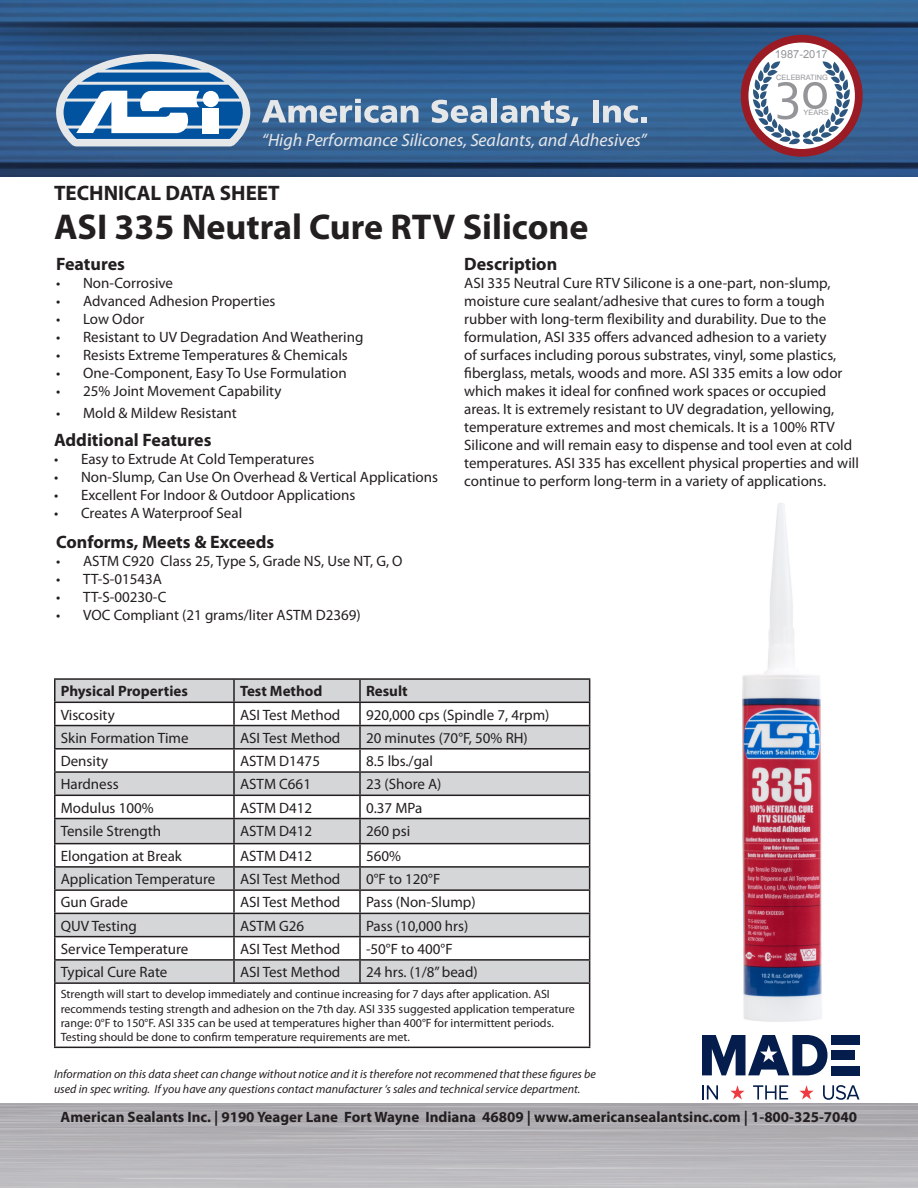
<style>
.page{position:relative;width:918px;height:1188px;background:#fff}
.page>*{position:absolute;margin:0;border:0;box-sizing:border-box;transform-origin:0 0}
.t1{font:55.35px "Corbel";color:#939598}
.t2{font:700 36px "Myriad Pro";color:#231f20}
.t3{font:700 21px "Myriad Pro";color:#231f20}
.t4{font:700 18px "Myriad Pro";color:#231f20}
.t5{font:italic 18px "Myriad Pro";color:#e6e7e9}
.t6{font:15px/18px "Myriad Pro";color:#231f20}
.t7{font:700 15px "Myriad Pro";color:#231f20}
.t8{font:12px/14.4px "Myriad Pro";color:#231f20}
.t9{font:italic 12px/14.4px "Myriad Pro";color:#231f20}
.t10{font:11.1px "Arial";color:#939598}
.t11{font:7.35px "Arial";color:#939598}
</style>
<div class="page">
<img style="left:0;top:0;width:918px;height:176px">
<svg style="left:262px;top:99px;width:157px;height:24px;background:#819cb9"></svg>
<svg style="left:432px;top:100px;width:55px;height:23px"></svg>
<div style="left:491px;top:98px;width:6px;height:24px;background:#e6e7e9"></div>
<svg style="left:501px;top:100px;width:78px;height:26px;background:#7a98b7"></svg>
<div style="left:593px;top:100px;width:6px;height:22px;background:#e6e7e9"></div>
<svg style="left:603px;top:105px;width:43px;height:18px"></svg>
<svg style="left:56px;top:54px;width:194px;height:92px"></svg>
<div style="left:203px;top:108px;width:16px;height:25px;background:#fff"></div>
<div style="left:203px;top:91px;width:16px;height:16px;background:#fff;border-radius:50%"></div>
<hr style="left:54px;top:678px;width:180px;height:2px;background:#231f20">
<hr style="left:54px;top:680px;width:2px;height:22px;background:#231f20">
<hr style="left:234px;top:678px;width:126px;height:2px;background:#231f20">
<hr style="left:360px;top:678px;width:230px;height:2px;background:#231f20">
<hr style="left:54px;top:702px;width:180px;height:1px;background:#231f20">
<hr style="left:54px;top:703px;width:2px;height:22px;background:#231f20">
<hr style="left:54px;top:725px;width:180px;height:1px;background:#231f20">
<hr style="left:54px;top:726px;width:2px;height:22px;background:#231f20">
<hr style="left:54px;top:748px;width:180px;height:2px;background:#231f20">
<hr style="left:54px;top:750px;width:2px;height:21px;background:#231f20">
<hr style="left:54px;top:771px;width:180px;height:2px;background:#231f20">
<hr style="left:54px;top:773px;width:2px;height:22px;background:#231f20">
<hr style="left:54px;top:795px;width:180px;height:1px;background:#231f20">
<hr style="left:54px;top:796px;width:2px;height:22px;background:#231f20">
<hr style="left:54px;top:818px;width:180px;height:1px;background:#231f20">
<hr style="left:54px;top:819px;width:2px;height:24px;background:#231f20">
<hr style="left:54px;top:843px;width:180px;height:1px;background:#231f20">
<hr style="left:54px;top:844px;width:2px;height:22px;background:#231f20">
<hr style="left:54px;top:866px;width:180px;height:2px;background:#231f20">
<hr style="left:54px;top:868px;width:2px;height:21px;background:#231f20">
<hr style="left:54px;top:889px;width:180px;height:2px;background:#231f20">
<hr style="left:54px;top:891px;width:2px;height:22px;background:#231f20">
<hr style="left:54px;top:913px;width:180px;height:1px;background:#231f20">
<hr style="left:54px;top:914px;width:2px;height:22px;background:#231f20">
<hr style="left:54px;top:936px;width:180px;height:1px;background:#231f20">
<hr style="left:54px;top:937px;width:2px;height:22px;background:#231f20">
<hr style="left:54px;top:959px;width:180px;height:2px;background:#231f20">
<hr style="left:54px;top:961px;width:2px;height:21px;background:#231f20">
<svg style="left:55px;top:679px;width:535px;height:303px"></svg>
<hr style="left:54px;top:982px;width:180px;height:2px;background:#231f20">
<hr style="left:54px;top:984px;width:2px;height:63px;background:#231f20">
<hr style="left:234px;top:982px;width:126px;height:2px;background:#231f20">
<hr style="left:360px;top:982px;width:230px;height:2px;background:#231f20">
<hr style="left:589px;top:984px;width:1px;height:63px;background:#231f20">
<hr style="left:54px;top:1047px;width:180px;height:1px;background:#231f20">
<hr style="left:234px;top:1047px;width:126px;height:1px;background:#231f20">
<hr style="left:360px;top:1047px;width:230px;height:1px;background:#231f20">
<svg style="left:702px;top:1085px;width:16px;height:15px"></svg>
<svg style="left:753px;top:1085px;width:35px;height:15px"></svg>
<svg style="left:823px;top:1085px;width:37px;height:15px"></svg>
<svg style="left:702px;top:1035px;width:126px;height:40px"></svg>
<svg style="left:730px;top:1085px;width:15px;height:15px"></svg>
<svg style="left:799px;top:1085px;width:15px;height:15px"></svg>
<div style="left:831px;top:1035px;width:28px;height:9px;background:#051d4c"></div>
<div style="left:831px;top:1066px;width:28px;height:9px;background:#051d4c"></div>
<div style="left:831px;top:1051px;width:24px;height:9px;background:#051d4c"></div>
<svg style="left:745px;top:39px;width:114px;height:114px"></svg>
<div style="left:741px;top:35px;width:122px;height:122px;border:8px solid #9a1b23;border-radius:50%"></div>
<svg style="left:753px;top:61px;width:97px;height:84px"></svg>
<img style="left:742px;top:503px;width:80px;height:519px">
<p class="t10" style="left:775px;top:47px;width:54px">1987-2017</p>
<p class="t5" style="left:262px;top:128px;width:386px">“High Performance Silicones, Sealants, and Adhesives”</p>
<p class="t3" style="left:54px;top:179px;width:227px">TECHNICAL DATA SHEET</p>
<p class="t11" style="left:776px;top:72px;width:53px">CELEBRATING</p>
<p class="t1" style="left:776px;top:56px;width:55px">30</p>
<p class="t11" style="left:804px;top:108px;width:27px">YEARS</p>
<p class="t2" style="left:54px;top:203px;width:536px">ASI 335 Neutral Cure RTV Silicone</p>
<p class="t4" style="left:56px;top:252px;width:70px">Features</p>
<p class="t6" style="left:56px;top:274px;width:118px">• Non-Corrosive</p>
<p class="t6" style="left:56px;top:292px;width:221px">• Advanced Adhesion Properties</p>
<p class="t6" style="left:56px;top:310px;width:90px">• Low Odor</p>
<p class="t6" style="left:56px;top:328px;width:309px">• Resistant to UV Degradation And Weathering</p>
<p class="t6" style="left:56px;top:346px;width:293px">• Resists Extreme Temperatures &amp; Chemicals</p>
<p class="t6" style="left:56px;top:364px;width:292px">• One-Component, Easy To Use Formulation</p>
<p class="t6" style="left:56px;top:382px;width:227px">• 25% Joint Movement Capability</p>
<p class="t6" style="left:56px;top:404px;width:182px">• Mold &amp; Mildew Resistant</p>
<p class="t4" style="left:464px;top:252px;width:94px">Description</p>
<p class="t6" style="left:464px;top:274px;width:396px">ASI 335 Neutral Cure RTV Silicone is a one-part, non-slump, moisture cure sealant/adhesive that cures to form a tough rubber with long-term flexibility and durability. Due to the formulation, ASI 335 offers advanced adhesion to a variety<br>of surfaces including porous substrates, vinyl, some plastics, fiberglass, metals, woods and more. ASI 335 emits a low odor which makes it ideal for confined work spaces or occupied areas. It is extremely resistant to UV degradation, yellowing, temperature extremes and most chemicals. It is a 100% RTV Silicone and will remain easy to dispense and tool even at cold temperatures. ASI 335 has excellent physical properties and will continue to perform long-term in a variety of applications.</p>
<p class="t4" style="left:54px;top:429px;width:159px">Additional Features</p>
<p class="t6" style="left:54px;top:450px;width:262px">• Easy to Extrude At Cold Temperatures</p>
<p class="t6" style="left:54px;top:468px;width:386px">• Non-Slump, Can Use On Overhead &amp; Vertical Applications</p>
<p class="t6" style="left:54px;top:486px;width:303px">• Excellent For Indoor &amp; Outdoor Applications</p>
<p class="t6" style="left:54px;top:504px;width:190px">• Creates A Waterproof Seal</p>
<p class="t4" style="left:56px;top:530px;width:220px">Conforms, Meets &amp; Exceeds</p>
<p class="t6" style="left:56px;top:552px;width:348px">• ASTM C920 Class 25, Type S, Grade NS, Use NT, G, O</p>
<p class="t6" style="left:56px;top:570px;width:108px">• TT-S-01543A</p>
<p class="t6" style="left:56px;top:588px;width:112px">• TT-S-00230-C</p>
<p class="t6" style="left:56px;top:606px;width:306px">• VOC Compliant (21 grams/liter ASTM D2369)</p>
<p class="t7" style="left:61px;top:681px;width:129px">Physical Properties</p>
<p class="t7" style="left:240px;top:681px;width:84px">Test Method</p>
<p class="t7" style="left:366px;top:681px;width:43px">Result</p>
<p class="t6" style="left:61px;top:705px;width:56px">Viscosity</p>
<p class="t6" style="left:240px;top:705px;width:102px">ASI Test Method</p>
<p class="t6" style="left:366px;top:705px;width:185px">920,000 cps (Spindle 7, 4rpm)</p>
<p class="t6" style="left:61px;top:729px;width:129px">Skin Formation Time</p>
<p class="t6" style="left:240px;top:729px;width:102px">ASI Test Method</p>
<p class="t6" style="left:366px;top:729px;width:163px">20 minutes (70°F, 50% RH)</p>
<p class="t6" style="left:61px;top:752px;width:49px">Density</p>
<p class="t6" style="left:240px;top:752px;width:82px">ASTM D1475</p>
<p class="t6" style="left:366px;top:752px;width:68px">8.5 lbs./gal</p>
<p class="t6" style="left:61px;top:775px;width:59px">Hardness</p>
<p class="t6" style="left:240px;top:775px;width:73px">ASTM C661</p>
<p class="t6" style="left:366px;top:775px;width:77px">23 (Shore A)</p>
<p class="t6" style="left:61px;top:798px;width:94px">Modulus 100%</p>
<p class="t6" style="left:240px;top:798px;width:74px">ASTM D412</p>
<p class="t6" style="left:366px;top:798px;width:58px">0.37 MPa</p>
<p class="t6" style="left:61px;top:822px;width:102px">Tensile Strength</p>
<p class="t6" style="left:240px;top:822px;width:74px">ASTM D412</p>
<p class="t6" style="left:366px;top:822px;width:46px">260 psi</p>
<p class="t6" style="left:61px;top:847px;width:123px">Elongation at Break</p>
<p class="t6" style="left:240px;top:847px;width:74px">ASTM D412</p>
<p class="t6" style="left:366px;top:847px;width:36px">560%</p>
<p class="t6" style="left:61px;top:870px;width:156px">Application Temperature</p>
<p class="t6" style="left:240px;top:870px;width:102px">ASI Test Method</p>
<p class="t6" style="left:366px;top:870px;width:76px">0°F to 120°F</p>
<p class="t6" style="left:61px;top:893px;width:69px">Gun Grade</p>
<p class="t6" style="left:240px;top:893px;width:102px">ASI Test Method</p>
<p class="t6" style="left:366px;top:893px;width:111px">Pass (Non-Slump)</p>
<p class="t6" style="left:61px;top:916px;width:78px">QUV Testing</p>
<p class="t6" style="left:240px;top:916px;width:66px">ASTM G26</p>
<p class="t6" style="left:366px;top:916px;width:104px">Pass (10,000 hrs)</p>
<p class="t6" style="left:61px;top:940px;width:129px">Service Temperature</p>
<p class="t6" style="left:240px;top:940px;width:102px">ASI Test Method</p>
<p class="t6" style="left:366px;top:940px;width:88px">-50°F to 400°F</p>
<p class="t6" style="left:61px;top:963px;width:108px">Typical Cure Rate</p>
<p class="t6" style="left:240px;top:963px;width:102px">ASI Test Method</p>
<p class="t6" style="left:366px;top:963px;width:113px">24 hrs. (1/8”bead)</p>
<p class="t8" style="left:61px;top:987px;width:516px">Strength will start to develop immediately and continue increasing for 7 days after application. ASI recommends testing strength and adhesion on the 7th day. ASI 335 suggested application temperature range: 0°F to 150°F. ASI 335 can be used at temperatures higher than 400°F for intermittent periods.<br>Testing should be done to confirm temperature requirements are met.</p>
<p class="t9" style="left:54px;top:1067px;width:543px">Information on this data sheet can change without notice and it is therefore not recommened that these figures be used in spec writing. If you have any questions contact manufacturer ‘s sales and technical service department.</p>
<p class="t7" style="left:61px;top:1107px;width:798px">American Sealants Inc. | 9190 Yeager Lane Fort Wayne Indiana 46809 | www.americansealantsinc.com | 1-800-325-7040</p>
</div>
